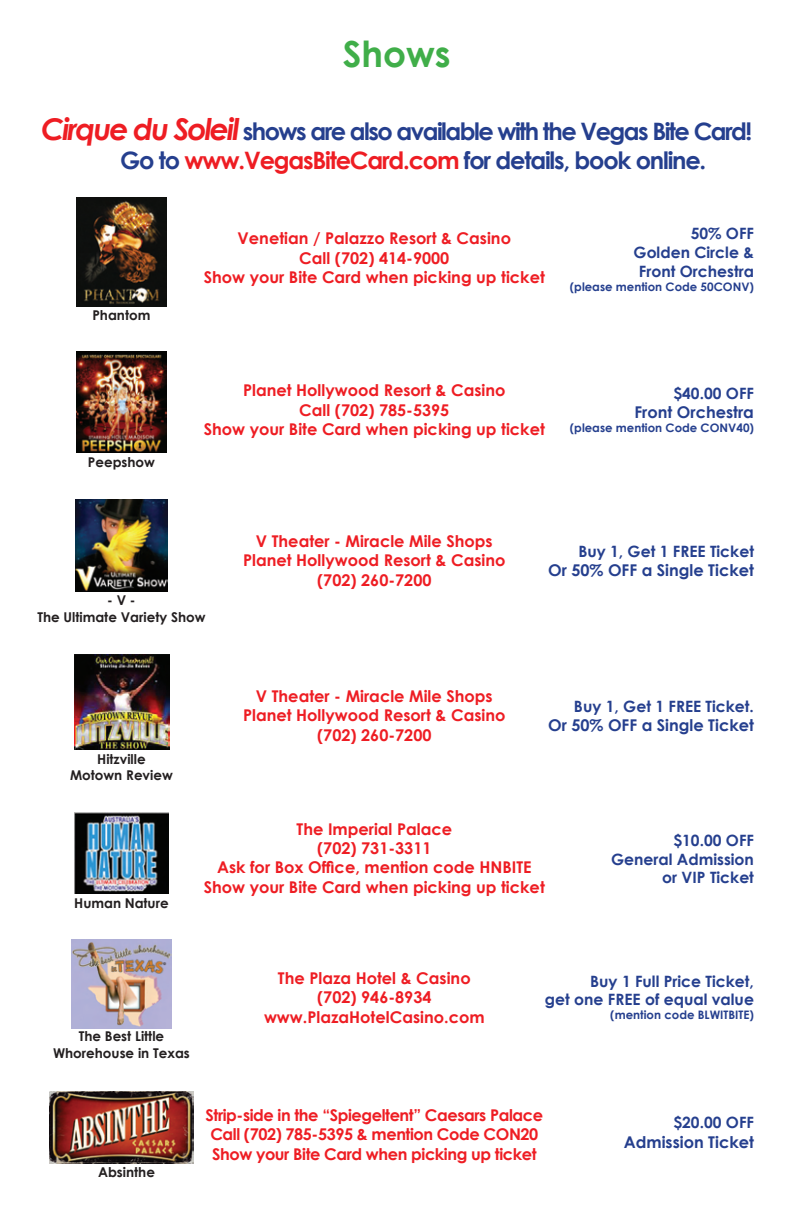
<style>
.page{position:relative;width:792px;height:1224px;background:#fff}
.page>*{position:absolute;margin:0;border:0;box-sizing:border-box;transform-origin:0 0}
.t1{font:700 36px "Century Gothic";color:#40ae49}
.t2{font:700 24px/28.8px "Century Gothic";letter-spacing:-.05em;color:#253f8e}
.t3{font:700 16.2px/19.4px "Century Gothic";color:#ee1d23;text-align:center}
.t4{font:700 16.2px/19.4px "Century Gothic";letter-spacing:-.025em;color:#ee1d23}
.t5{font:700 16.2px "Century Gothic";color:#253f8e}
.t6{font:700 15.6px/18.8px "Century Gothic";color:#253f8e;text-align:right}
.t7{font:700 13.6px/16.2px "Century Gothic";color:#231f20;text-align:center}
.t8{font:700 11.6px "Century Gothic";color:#253f8e}
.s1{font-style:italic;font-size:30px;color:#ee1d23}
.s2{color:#ee1d23}
</style>
<div class="page">
<img style="left:75px;top:499px;width:93px;height:92px">
<img style="left:74px;top:654px;width:95px;height:95px">
<img style="left:76px;top:197px;width:90px;height:109px">
<img style="left:76px;top:352px;width:90px;height:101px">
<img style="left:75px;top:813px;width:93px;height:81px">
<img style="left:49px;top:1091px;width:144px;height:72px">
<img style="left:71px;top:940px;width:101px;height:89px">
<h1 class="t1" style="left:343px;top:27px;width:110px">Shows</h1>
<h2 class="t2" style="left:120px;top:116px;width:634px;text-indent:-79px"><span class="s1">Cirque du Soleil</span> shows are also available with the Vegas Bite Card!<br>Go to <span class="s2">www.VegasBiteCard.com</span> for details, book online.</h2>
<p class="t7" style="left:92px;top:306px;width:60px">Phantom</p>
<p class="t7" style="left:88px;top:453px;width:69px">Peepshow</p>
<p class="t3" style="left:204px;top:228px;width:343px">Venetian / Palazzo Resort &amp; Casino<br>Call (702) 414-9000<br>Show your Bite Card when picking up ticket</p>
<p class="t6" style="left:634px;top:223px;width:122px">50% OFF<br>Golden Circle &amp;<br>Front Orchestra</p>
<p class="t8" style="left:570px;top:278px;width:186px">(please mention Code 50CONV)</p>
<p class="t3" style="left:204px;top:380px;width:343px">Planet Hollywood Resort &amp; Casino<br>Call (702) 785-5395<br>Show your Bite Card when picking up ticket</p>
<p class="t6" style="left:674px;top:383px;width:82px">$40.00 OFF</p>
<p class="t5" style="left:634px;top:400px;width:121px">Front Orchestra</p>
<p class="t8" style="left:570px;top:419px;width:186px">(please mention Code CONV40)</p>
<p class="t3" style="left:243px;top:530px;width:264px">V Theater - Miracle Mile Shops<br>Planet Hollywood Resort &amp; Casino (702) 260-7200</p>
<p class="t6" style="left:578px;top:541px;width:177px">Buy 1, Get 1 FREE Ticket</p>
<p class="t5" style="left:548px;top:558px;width:207px">Or 50% OFF a Single Ticket</p>
<p class="t7" style="left:37px;top:592px;width:170px">- V -<br>The Ultimate Variety Show</p>
<p class="t7" style="left:70px;top:750px;width:104px">Hitzville<br>Motown Review</p>
<p class="t3" style="left:243px;top:686px;width:264px">V Theater - Miracle Mile Shops<br>Planet Hollywood Resort &amp; Casino (702) 260-7200</p>
<p class="t6" style="left:574px;top:696px;width:182px">Buy 1, Get 1 FREE Ticket.</p>
<p class="t5" style="left:548px;top:713px;width:207px">Or 50% OFF a Single Ticket</p>
<p class="t7" style="left:74px;top:894px;width:96px">Human Nature</p>
<p class="t3" style="left:204px;top:818px;width:343px">The Imperial Palace<br>(702) 731-3311<br>Ask for Box Office, mention code HNBITE<br>Show your Bite Card when picking up ticket</p>
<p class="t6" style="left:611px;top:830px;width:144px">$10.00 OFF<br>General Admission or VIP Ticket</p>
<p class="t7" style="left:53px;top:1028px;width:138px">The Best Little<br>Whorehouse in Texas</p>
<p class="t3" style="left:264px;top:968px;width:222px">The Plaza Hotel &amp; Casino (702) 946-8934 www.PlazaHotelCasino.com</p>
<p class="t6" style="left:545px;top:971px;width:211px">Buy 1 Full Price Ticket,<br>get one FREE of equal value</p>
<p class="t8" style="left:610px;top:1006px;width:145px">(mention code BLWITBITE)</p>
<p class="t7" style="left:98px;top:1164px;width:58px">Absinthe</p>
<p class="t4" style="left:206px;top:1105px;width:339px">Strip-side in the “Spiegeltent” Caesars Palace<br>Call (702) 785-5395 &amp; mention Code CON20<br>Show your Bite Card when picking up ticket</p>
<p class="t6" style="left:674px;top:1113px;width:82px">$20.00 OFF</p>
<p class="t5" style="left:624px;top:1130px;width:132px">Admission Ticket</p>
</div>
